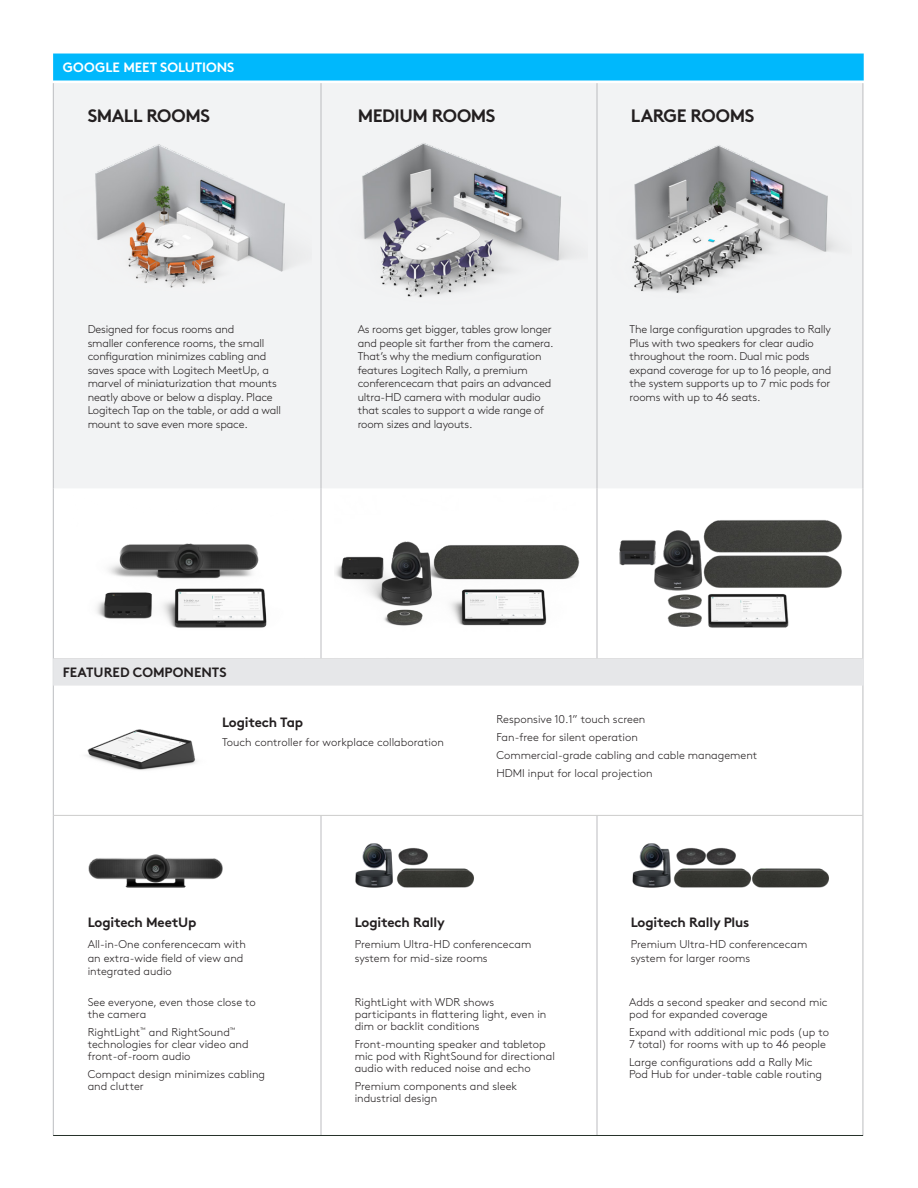
<style>
.page{position:relative;width:918px;height:1188px;background:#fff}
.page>*{position:absolute;margin:0;border:0;box-sizing:border-box;transform-origin:0 0}
.t1{font:700 18px "Brown Std";letter-spacing:-.025em;color:#231f20}
.Paragraph_Style_GREY{font:700 13.5px "Brown Std";letter-spacing:-.015em;color:#231f20}
.Feature_Title{font:700 13.5px "Brown Std";letter-spacing:-.005em;color:#fff}
.Body_Copy{font:300 11.25px/13.5px "Brown Std";letter-spacing:-.005em;color:#231f20}
</style>
<div class="page">
<div style="left:54px;top:83px;width:809px;height:405px;background:#f2f3f4"></div>
<hr style="left:53px;top:83px;width:1px;height:405px;background:#bcbdc0">
<hr style="left:321px;top:83px;width:1px;height:405px;background:#bcbdc0">
<hr style="left:597px;top:83px;width:1px;height:405px;background:#bcbdc0">
<hr style="left:863px;top:83px;width:1px;height:405px;background:#bcbdc0">
<hr style="left:53px;top:488px;width:1px;height:171px;background:#bcbdc0">
<hr style="left:321px;top:488px;width:1px;height:171px;background:#bcbdc0">
<hr style="left:597px;top:488px;width:1px;height:171px;background:#bcbdc0">
<hr style="left:863px;top:488px;width:1px;height:171px;background:#bcbdc0">
<hr style="left:53px;top:659px;width:1px;height:156px;background:#bcbdc0">
<hr style="left:863px;top:659px;width:1px;height:156px;background:#bcbdc0">
<hr style="left:53px;top:815px;width:1px;height:320px;background:#bcbdc0">
<hr style="left:321px;top:816px;width:1px;height:319px;background:#bcbdc0">
<hr style="left:597px;top:816px;width:1px;height:319px;background:#bcbdc0">
<hr style="left:863px;top:815px;width:1px;height:320px;background:#bcbdc0">
<hr style="left:53px;top:1135px;width:268px;height:1px;background:#26312a">
<hr style="left:321px;top:1135px;width:276px;height:1px;background:#26312a">
<hr style="left:597px;top:1135px;width:266px;height:1px;background:#26312a">
<hr style="left:53px;top:815px;width:268px;height:1px;background:#cccdcb">
<hr style="left:321px;top:815px;width:276px;height:1px;background:#cccdcb">
<hr style="left:597px;top:815px;width:266px;height:1px;background:#cccdcb">
<img style="left:64px;top:131px;width:247px;height:186px">
<img style="left:330px;top:131px;width:258px;height:186px">
<img style="left:610px;top:131px;width:242px;height:186px">
<img style="left:70px;top:543px;width:235px;height:116px">
<img style="left:335px;top:482px;width:245px;height:177px">
<img style="left:610px;top:485px;width:236px;height:174px">
<div style="left:53px;top:54px;width:811px;height:27px;background:#00b8fc"></div>
<div style="left:53px;top:659px;width:811px;height:27px;background:#e6e7e9"></div>
<img style="left:88px;top:854px;width:135px;height:34px">
<img style="left:402px;top:847px;width:26px;height:16px">
<img style="left:402px;top:863px;width:72px;height:25px">
<img style="left:355px;top:843px;width:47px;height:45px">
<img style="left:680px;top:847px;width:25px;height:16px">
<img style="left:680px;top:863px;width:68px;height:25px">
<img style="left:632px;top:843px;width:48px;height:45px">
<img style="left:748px;top:868px;width:81px;height:20px">
<img style="left:705px;top:847px;width:32px;height:19px">
<img style="left:86px;top:729px;width:111px;height:41px">
<p class="Feature_Title" style="left:63px;top:59px;width:173px">GOOGLE MEET SOLUTIONS</p>
<p class="t1" style="left:88px;top:105px;width:124px">SMALL ROOMS</p>
<p class="t1" style="left:358px;top:105px;width:139px">MEDIUM ROOMS</p>
<p class="t1" style="left:631px;top:105px;width:125px">LARGE ROOMS</p>
<p class="Body_Copy" style="left:88px;top:323px;width:195px">Designed for focus rooms and<br>smaller conference rooms, the small configuration minimizes cabling and saves space with Logitech MeetUp, a marvel of miniaturization that mounts neatly above or below a display. Place Logitech Tap on the table, or add a wall mount to save even more space.</p>
<p class="Body_Copy" style="left:358px;top:323px;width:197px">As rooms get bigger, tables grow longer and people sit farther from the camera.<br>That’s why the medium configuration features Logitech Rally, a premium conferencecam that pairs an advanced ultra-HD camera with modular audio that scales to support a wide range of room sizes and layouts.</p>
<p class="Body_Copy" style="left:630px;top:323px;width:203px">The large configuration upgrades to Rally Plus with two speakers for clear audio throughout the room. Dual mic pods expand coverage for up to 16 people, and the system supports up to 7 mic pods for rooms with up to 46 seats.</p>
<p class="Paragraph_Style_GREY" style="left:63px;top:665px;width:165px">FEATURED COMPONENTS</p>
<p class="Paragraph_Style_GREY" style="left:222px;top:714px;width:83px">Logitech Tap</p>
<p class="Body_Copy" style="left:222px;top:736px;width:223px">Touch controller for workplace collaboration</p>
<p class="Body_Copy" style="left:496px;top:713px;width:150px">Responsive 10.1” touch screen</p>
<p class="Body_Copy" style="left:496px;top:731px;width:143px">Fan-free for silent operation</p>
<p class="Body_Copy" style="left:496px;top:749px;width:262px">Commercial-grade cabling and cable management</p>
<p class="Body_Copy" style="left:496px;top:767px;width:158px">HDMI input for local projection</p>
<p class="Paragraph_Style_GREY" style="left:88px;top:914px;width:110px">Logitech MeetUp</p>
<p class="Paragraph_Style_GREY" style="left:355px;top:914px;width:92px">Logitech Rally</p>
<p class="Paragraph_Style_GREY" style="left:631px;top:914px;width:120px">Logitech Rally Plus</p>
<p class="Body_Copy" style="left:88px;top:938px;width:160px">All-in-One conferencecam with an extra-wide field of view and integrated audio</p>
<p class="Body_Copy" style="left:355px;top:938px;width:178px">Premium Ultra-HD conferencecam system for mid-size rooms</p>
<p class="Body_Copy" style="left:631px;top:938px;width:178px">Premium Ultra-HD conferencecam system for larger rooms</p>
<p class="Body_Copy" style="left:88px;top:996px;width:170px;line-height:12px">See everyone, even those close to the camera</p>
<p class="Body_Copy" style="left:88px;top:1026px;width:162px;line-height:12px">RightLight<sup>™</sup> and RightSound<sup>™ </sup>technologies for clear video and front-of-room audio</p>
<p class="Body_Copy" style="left:88px;top:1068px;width:179px;line-height:12px">Compact design minimizes cabling and clutter</p>
<p class="Body_Copy" style="left:355px;top:996px;width:193px;line-height:12px">RightLight with WDR shows participants in flattering light, even in dim or backlit conditions</p>
<p class="Body_Copy" style="left:355px;top:1038px;width:202px;line-height:12px">Front-mounting speaker and tabletop mic pod with RightSound for directional audio with reduced noise and echo</p>
<p class="Body_Copy" style="left:355px;top:1080px;width:164px;line-height:12px">Premium components and sleek industrial design</p>
<p class="Body_Copy" style="left:629px;top:996px;width:200px;line-height:12px">Adds a second speaker and second mic pod for expanded coverage</p>
<p class="Body_Copy" style="left:629px;top:1026px;width:201px;line-height:12px">Expand with additional mic pods (up to<br>7 total) for rooms with up to 46 people</p>
<p class="Body_Copy" style="left:629px;top:1056px;width:194px;line-height:12px">Large configurations add a Rally Mic<br>Pod Hub for under-table cable routing</p>
</div>
